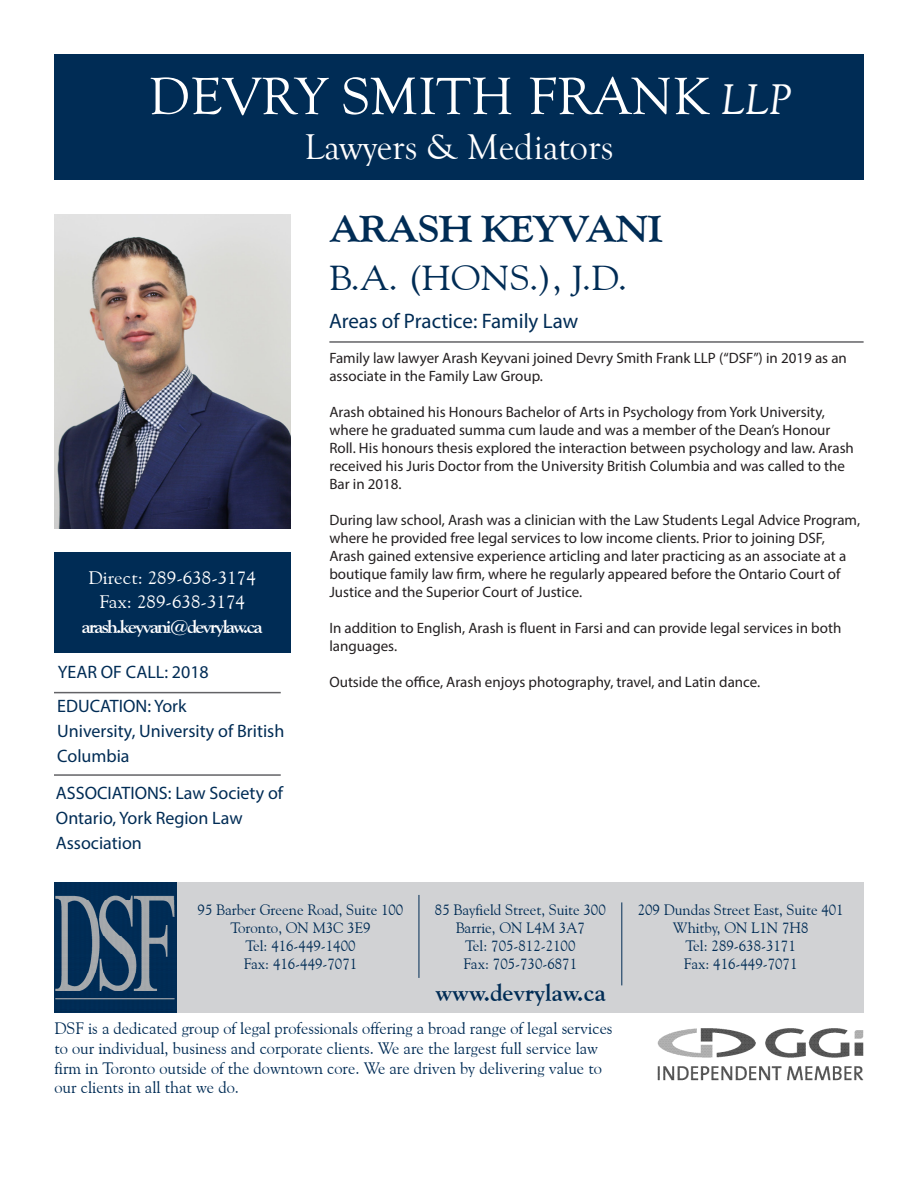
<style>
.page{position:relative;width:918px;height:1188px;background:#fff}
.page>*{position:absolute;margin:0;border:0;box-sizing:border-box;transform-origin:0 0}
.t1{font:54px "Goudy Old Style T";color:#fff;scale:1.04 1}
.t2{font:700 37.5px "Goudy Old Style BT";letter-spacing:-.025em;color:#002c55;scale:1.1 1}
.t3{font:36.75px "Goudy Old Style T";color:#fff}
.t4{font:34.5px "Goudy Old Style BT";color:#002c55;scale:1.1 1}
.t5{font:700 24px "Goudy Old Style BT";color:#002c55}
.t6{font:21px "Myriad Pro";color:#002c55}
.t7{font:18.15px "Goudy Old Style BT";color:#fff;scale:1.07 1}
.t8{font:700 18.15px "Goudy Old Style BT";letter-spacing:-.09em;color:#fff;scale:1.07 1}
.t9{font:18px/24.8px "Myriad Pro";color:#002c55}
.t10{font:16.5px/19.8px "Goudy Old Style BT";color:#002c55}
.t11{font:15px/18px "Myriad Pro";color:#231f20}
.t12{font:15px "Goudy Old Style BT";color:#002c55}
.s1{font-style:italic;font-size:44.1px}
</style>
<div class="page">
<div style="left:54px;top:54px;width:810px;height:125px;background:#002c55"></div>
<div style="left:54px;top:553px;width:237px;height:100px;background:#002c55"></div>
<hr style="left:54px;top:692px;width:227px;height:1px;background:#636366">
<hr style="left:329px;top:341px;width:535px;height:2px;background:#636366">
<img style="left:657px;top:1028px;width:207px;height:53px">
<div style="left:177px;top:882px;width:687px;height:131px;background:#d1d2d4"></div>
<img style="left:54px;top:882px;width:122px;height:131px">
<hr style="left:419px;top:895px;width:1px;height:83px;background:#002c55">
<hr style="left:621px;top:902px;width:1px;height:83px;background:#002c55">
<hr style="left:54px;top:774px;width:227px;height:2px;background:#636366">
<img style="left:54px;top:215px;width:237px;height:313px">
<p class="t1" style="left:148px;top:67px;width:619px">DEVRY SMITH FRANK <span class="s1">LLP</span></p>
<p class="t3" style="left:304px;top:127px;width:311px">Lawyers &amp; Mediators</p>
<p class="t7" style="left:89px;top:566px;width:158px">Direct: 289-638-3174</p>
<p class="t7" style="left:99px;top:591px;width:138px">Fax: 289-638-3174</p>
<p class="t8" style="left:82px;top:616px;width:170px">arash.keyvani@devrylaw.ca</p>
<p class="t9" style="left:58px;top:659px;width:152px">YEAR OF CALL: 2018</p>
<p class="t9" style="left:57px;top:694px;width:131px">EDUCATION: York</p>
<p class="t9" style="left:57px;top:718px;width:229px">University, University of British<br>Columbia</p>
<p class="t9" style="left:56px;top:781px;width:229px">ASSOCIATIONS: Law Society of<br>Ontario, York Region Law</p>
<p class="t9" style="left:56px;top:830px;width:87px">Association</p>
<p class="t2" style="left:329px;top:206px;width:304px">ARASH KEYVANI</p>
<p class="t4" style="left:329px;top:257px;width:273px">B.A. (HONS.), J.D.</p>
<p class="t6" style="left:329px;top:308px;width:251px">Areas of Practice: Family Law</p>
<p class="t11" style="left:329px;top:349px;width:519px">Family law lawyer Arash Keyvani joined Devry Smith Frank LLP (“DSF”) in 2019 as an associate in the Family Law Group.</p>
<p class="t11" style="left:329px;top:403px;width:526px">Arash obtained his Honours Bachelor of Arts in Psychology from York University, where he graduated summa cum laude and was a member of the Dean’s Honour Roll. His honours thesis explored the interaction between psychology and law. Arash received his Juris Doctor from the University British Columbia and was called to the Bar in 2018.</p>
<p class="t11" style="left:329px;top:511px;width:532px">During law school, Arash was a clinician with the Law Students Legal Advice Program, where he provided free legal services to low income clients. Prior to joining DSF, Arash gained extensive experience articling and later practicing as an associate at a boutique family law firm, where he regularly appeared before the Ontario Court of Justice and the Superior Court of Justice.</p>
<p class="t11" style="left:329px;top:619px;width:513px">In addition to English, Arash is fluent in Farsi and can provide legal services in both languages.</p>
<p class="t11" style="left:329px;top:673px;width:432px">Outside the office, Arash enjoys photography, travel, and Latin dance.</p>
<p class="t12" style="left:198px;top:901px;width:207px">95 Barber Greene Road, Suite 100</p>
<p class="t12" style="left:230px;top:919px;width:142px">Toronto, ON M3C 3E9</p>
<p class="t12" style="left:245px;top:937px;width:112px">Tel: 416-449-1400</p>
<p class="t12" style="left:244px;top:955px;width:115px">Fax: 416-449-7071</p>
<p class="t12" style="left:435px;top:901px;width:172px">85 Bayfield Street, Suite 300</p>
<p class="t12" style="left:456px;top:919px;width:131px">Barrie, ON L4M 3A7</p>
<p class="t12" style="left:465px;top:937px;width:112px">Tel: 705-812-2100</p>
<p class="t12" style="left:464px;top:955px;width:115px">Fax: 705-730-6871</p>
<p class="t5" style="left:435px;top:978px;width:172px">www.devrylaw.ca</p>
<p class="t10" style="left:54px;top:1018px;width:560px">DSF is a dedicated group of legal professionals offering a broad range of legal services to our individual, business and corporate clients. We are the largest full service law firm in Toronto outside of the downtown core. We are driven by delivering value to our clients in all that we do.</p>
<p class="t12" style="left:638px;top:901px;width:207px">209 Dundas Street East, Suite 401</p>
<p class="t12" style="left:673px;top:919px;width:137px">Whitby, ON L1N 7H8</p>
<p class="t12" style="left:686px;top:937px;width:112px">Tel: 289-638-3171</p>
<p class="t12" style="left:684px;top:955px;width:115px">Fax: 416-449-7071</p>
</div>
